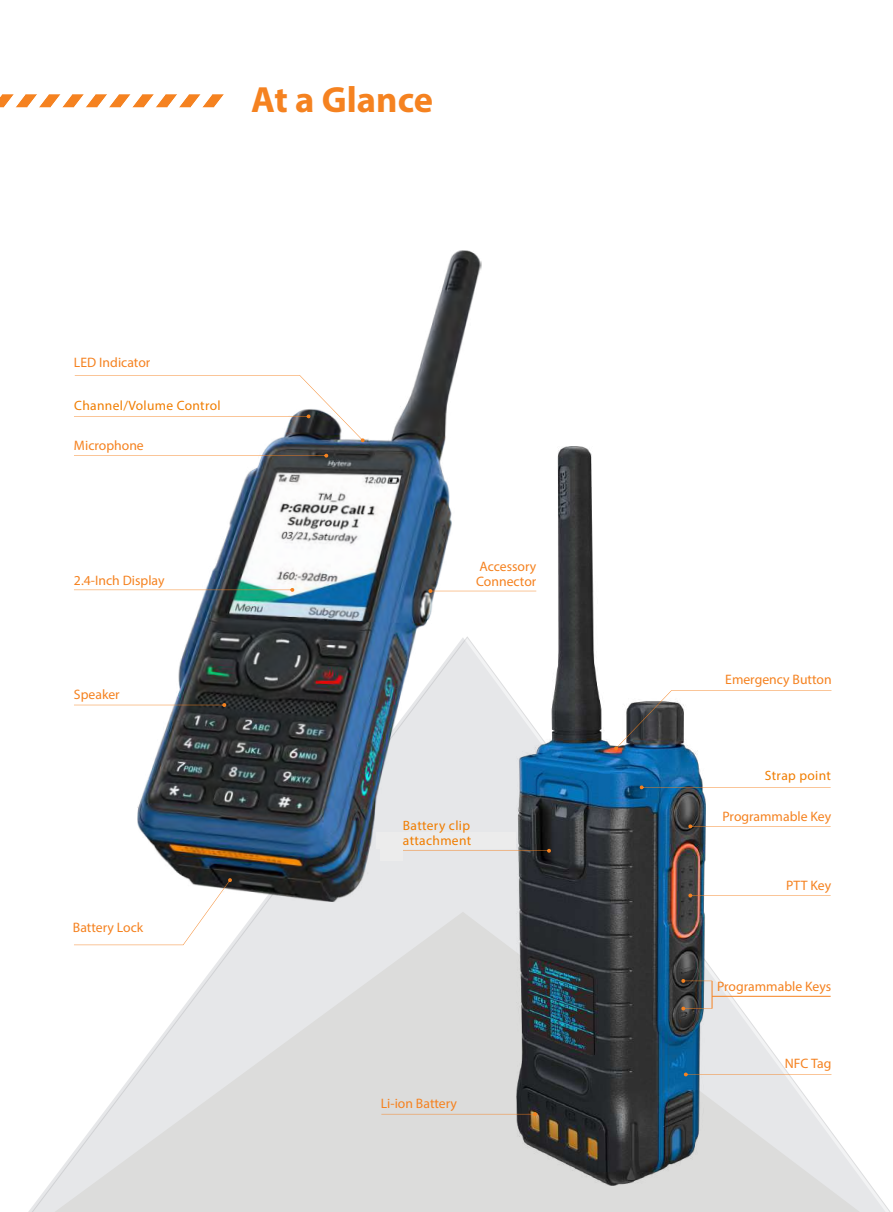
<style>
.page{position:relative;width:893px;height:1212px;background:#fff}
.page>*{position:absolute;margin:0;border:0;box-sizing:border-box;transform-origin:0 0}
.t1{font:700 36.6px "Myriad Pro";color:#f58220}
.t2{font:13.65px/14.9px "Myriad Pro";color:#f58220}
.t3{font:13.5px/15px "Myriad Pro";letter-spacing:.025em;color:#f07d00}
</style>
<div class="page">
<svg style="left:0;top:94px;width:224px;height:13px"></svg>
<svg style="left:28px;top:657px;width:863px;height:555px"></svg>
<svg style="left:55px;top:912px;width:805px;height:300px"></svg>
<img style="left:135px;top:250px;width:347px;height:655px">
<img style="left:517px;top:447px;width:189px;height:738px">
<svg style="left:74px;top:588px;width:220px;height:4px"></svg>
<svg style="left:343px;top:506px;width:11px;height:6px"></svg>
<svg style="left:614px;top:690px;width:217px;height:60px"></svg>
<svg style="left:74px;top:454px;width:254px;height:4px"></svg>
<svg style="left:640px;top:785px;width:191px;height:4px"></svg>
<svg style="left:688px;top:824px;width:143px;height:4px"></svg>
<svg style="left:74px;top:703px;width:152px;height:4px"></svg>
<svg style="left:428px;top:589px;width:108px;height:4px"></svg>
<svg style="left:684px;top:1072px;width:147px;height:4px"></svg>
<svg style="left:381px;top:1112px;width:156px;height:4px"></svg>
<svg style="left:74px;top:878px;width:158px;height:67px"></svg>
<svg style="left:74px;top:375px;width:291px;height:67px"></svg>
<svg style="left:403px;top:849px;width:148px;height:4px"></svg>
<svg style="left:688px;top:893px;width:143px;height:4px"></svg>
<hr style="left:712px;top:996px;width:119px;height:1px;background:#f58220">
<svg style="left:681px;top:979px;width:32px;height:31px"></svg>
<div style="left:25px;top:397px;width:199px;height:16px;background:#fff"></div>
<div style="left:717px;top:769px;width:128px;height:16px;background:#fff"></div>
<div style="left:376px;top:832px;width:139px;height:16px;background:#ececec"></div>
<div style="left:380px;top:844px;width:23px;height:17px;background:#ececec"></div>
<p class="t1" style="left:251px;top:76px;width:183px">At a Glance</p>
<p class="t2" style="left:74px;top:355px;width:78px">LED Indicator</p>
<p class="t2" style="left:74px;top:398px;width:131px">Channel/Volume Knob</p>
<p class="t3" style="left:74px;top:398px;width:148px">Channel/Volume Control</p>
<p class="t2" style="left:74px;top:438px;width:71px">Microphone</p>
<p class="t2" style="left:74px;top:573px;width:92px">2.4-Inch Display</p>
<p class="t2" style="left:74px;top:686px;width:47px">Speaker</p>
<p class="t2" style="left:73px;top:920px;width:72px">Battery Lock</p>
<p class="t2" style="left:476px;top:558px;width:62px">Accessory<br>Connector</p>
<p class="t3" style="left:403px;top:818px;width:70px">Battery clip attachment</p>
<p class="t2" style="left:381px;top:833px;width:93px">Belt Clip Groove</p>
<p class="t2" style="left:381px;top:1096px;width:78px">Li-ion Battery</p>
<p class="t2" style="left:725px;top:672px;width:108px">Emergency Button</p>
<p class="t3" style="left:765px;top:768px;width:68px">Strap point</p>
<p class="t2" style="left:771px;top:770px;width:61px">Strap Hole</p>
<p class="t2" style="left:723px;top:808px;width:110px">Programmable Key</p>
<p class="t2" style="left:786px;top:878px;width:47px">PTT Key</p>
<p class="t2" style="left:717px;top:978px;width:115px">Programmable Keys</p>
<p class="t2" style="left:785px;top:1056px;width:48px">NFC Tag</p>
</div>
